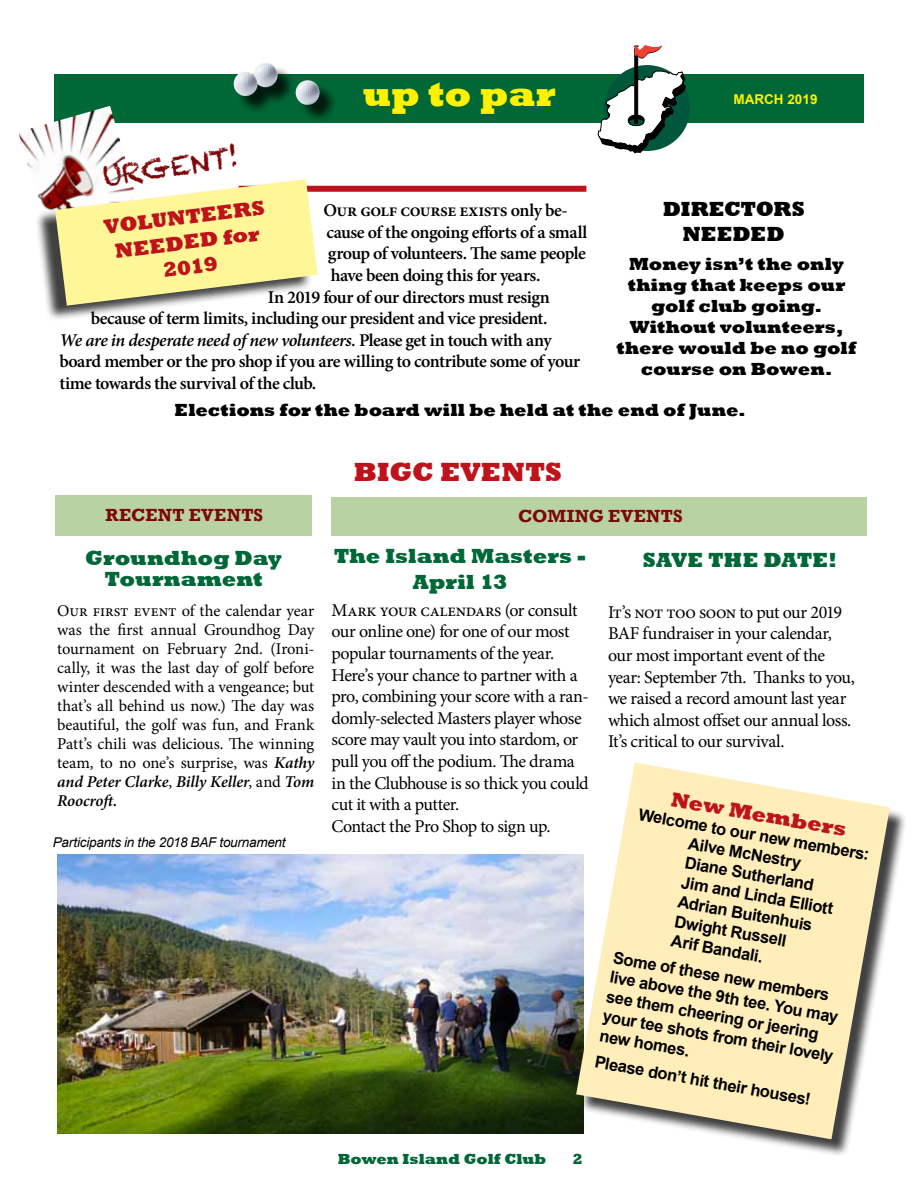
<style>
.page{position:relative;width:918px;height:1188px;background:#fff}
.page>*{position:absolute;margin:0;border:0;box-sizing:border-box;transform-origin:0 0}
.t1{font:800 36px "Rockwell";letter-spacing:-.005em;color:#fff200}
.t2{font:800 27px "Rockwell";letter-spacing:.005em;color:#be131a}
.t3{font:27px "Chalkduster";color:#7c0608}
.t4{font:800 21px/21px "Rockwell";color:#006737;text-align:center}
.t5{font:800 21px/25.2px "Rockwell";color:#be131a;text-align:center}
.t6{font:800 21px/25.2px "Rockwell";letter-spacing:.005em;color:#000;text-align:center}
.t7{font:18px/21.6px "Minion Pro";letter-spacing:-.025em;color:#000}
.t8{font:600 18px "Minion Pro";letter-spacing:-.03em;color:#000}
.t9{font:800 18px/21px "Rockwell";color:#000;text-align:center}
.t10{font:italic 600 18px "Minion Pro";letter-spacing:-.025em;color:#000}
.t11{font:700 18px "Rockwell";letter-spacing:.02em;color:#7c0608}
.t12{font:16.5px/18.9px "Minion Pro";letter-spacing:-.01em;color:#000;text-align:justify}
.t13{font:700 16.5px/19.8px "Arial";color:#000}
.t14{font:800 15px "Rockwell";color:#006737}
.t15{font:italic 13.5px "Arial";letter-spacing:-.02em;color:#000}
.t16{font:700 13.5px "Arial";color:#fff200}
.s1{font-style:normal}
.s2{font-weight:600;font-style:italic}
</style>
<div class="page">
<div style="left:54px;top:74px;width:810px;height:49px;background:#006737"></div>
<div style="left:236px;top:65px;width:102px;height:58px;background:#000;opacity:.75"></div>
<img style="left:296px;top:80px;width:24px;height:25px;border-radius:12px">
<img style="left:254px;top:63px;width:24px;height:24px;border-radius:12px">
<img style="left:234px;top:71px;width:24px;height:25px;border-radius:12px">
<svg style="left:598px;top:45px;width:88px;height:109px"></svg>
<div style="left:332px;top:497px;width:535px;height:39px;background:#b9d2a4"></div>
<div style="left:55px;top:495px;width:257px;height:41px;background:#b9d2a4"></div>
<img style="left:18px;top:106px;width:112px;height:73px">
<div style="left:239px;top:186px;width:347px;height:6px;background:#be131a"></div>
<div style="left:35px;top:180px;width:278px;height:142px;background:#000;opacity:.75"></div>
<svg style="left:55px;top:179px;width:263px;height:127px;background:#f0e8a2"></svg>
<img style="left:57px;top:854px;width:519px;height:279px">
<div style="left:579px;top:765px;width:329px;height:392px;background:#000;opacity:.75"></div>
<svg style="left:576px;top:762px;width:314px;height:377px;fill:#ffeeb9"></svg>
<h2 class="t3" style="left:101px;top:160px;width:139px;rotate:-8deg">URGENT!</h2>
<h1 class="t1" style="left:363px;top:73px;width:194px">up to par</h1>
<p class="t16" style="left:734px;top:90px;width:86px">MARCH 2019</p>
<p class="t5" style="left:103px;top:215px;width:163px;rotate:-7deg">VOLUNTEERS<br>NEEDED for<br>2019</p>
<p class="t8" style="left:323px;top:198px;width:246px">Our golf course exists only be-</p>
<p class="t8" style="left:326px;top:220px;width:262px">cause of the ongoing efforts of a small</p>
<p class="t8" style="left:328px;top:241px;width:260px">group of volunteers. The same people</p>
<p class="t8" style="left:331px;top:263px;width:211px">have been doing this for years.</p>
<p class="t8" style="left:268px;top:284px;width:284px">In 2019 four of our directors must resign</p>
<p class="t8" style="left:91px;top:306px;width:458px">because of term limits, including our president and vice president.</p>
<p class="t10" style="left:59px;top:327px;width:494px">We are in desperate need of new volunteers. <span class="s1">Please get in touch with any</span></p>
<p class="t8" style="left:59px;top:349px;width:522px">board member or the pro shop if you are willing to contribute some of your</p>
<p class="t8" style="left:59px;top:371px;width:258px">time towards the survival of the club.</p>
<p class="t6" style="left:663px;top:197px;width:143px">DIRECTORS<br>NEEDED</p>
<p class="t9" style="left:617px;top:253px;width:241px">Money isn’t the only thing that keeps our golf club going.<br>Without volunteers, there would be no golf course on Bowen.</p>
<p class="t9" style="left:175px;top:400px;width:572px">Elections for the board will be held at the end of June.</p>
<h2 class="t2" style="left:354px;top:456px;width:210px">BIGC EVENTS</h2>
<p class="t11" style="left:106px;top:504px;width:159px">RECENT EVENTS</p>
<p class="t11" style="left:518px;top:505px;width:166px">COMING EVENTS</p>
<p class="t4" style="left:85px;top:548px;width:198px">Groundhog Day<br>Tournament</p>
<p class="t12" style="left:57px;top:601px;width:259px">Our first event of the calendar year was the first annual Groundhog Day tournament on February 2nd. (Ironi&shy;cally, it was the last day of golf before winter descended with a vengeance; but that’s all behind us now.) The day was beautiful, the golf was fun, and Frank Patt’s chili was delicious. The winning team, to no one’s surprise, was <span class="s2">Kathy and Peter Clarke</span>, <span class="s2">Billy Keller</span>, and <span class="s2">Tom Roocroft.</span></p>
<p class="t15" style="left:53px;top:833px;width:234px">Participants in the 2018 BAF tournament</p>
<p class="t4" style="left:334px;top:544px;width:254px;line-height:25.2px">The Island Masters -<br>April 13</p>
<p class="t4" style="left:643px;top:550px;width:195px">SAVE THE DATE!</p>
<p class="t7" style="left:332px;top:599px;width:259px">Mark your calendars (or consult our online one) for one of our most popular tournaments of the year.<br>Here’s your chance to partner with a pro, combining your score with a ran&shy;domly-selected Masters player whose score may vault you into stardom, or pull you off the podium. The drama in the Clubhouse is so thick you could cut it with a putter.<br>Contact the Pro Shop to sign up.</p>
<p class="t7" style="left:608px;top:601px;width:248px">It’s not too soon to put our 2019<br>BAF fundraiser in your calendar, our most important event of the year: September 7th. Thanks to you, we raised a record amount last year which almost offset our annual loss.<br>It’s critical to our survival.</p>
<p class="t5" style="left:674px;top:786px;width:179px;rotate:10deg">New Members</p>
<p class="t13" style="left:694px;top:814px;width:181px;text-indent:-54px;rotate:10deg">Welcome to our new members:<br>Ailve McNestry<br>Diane Sutherland<br>Jim and Linda Elliott<br>Adrian Buitenhuis<br>DwightRussell<br>ArifBandali.</p>
<p class="t13" style="left:615px;top:948px;width:235px;rotate:10deg">Some ofthese new members live above the 9th tee. You may see them cheering or jeering your tee shots from their lovely new homes.</p>
<p class="t13" style="left:597px;top:1052px;width:220px;rotate:10deg">Please don’thittheir houses!</p>
<p class="t14" style="left:338px;top:1150px;width:210px">Bowen Island Golf Club</p>
<p class="t14" style="left:573px;top:1150px;width:12px">2</p>
</div>
